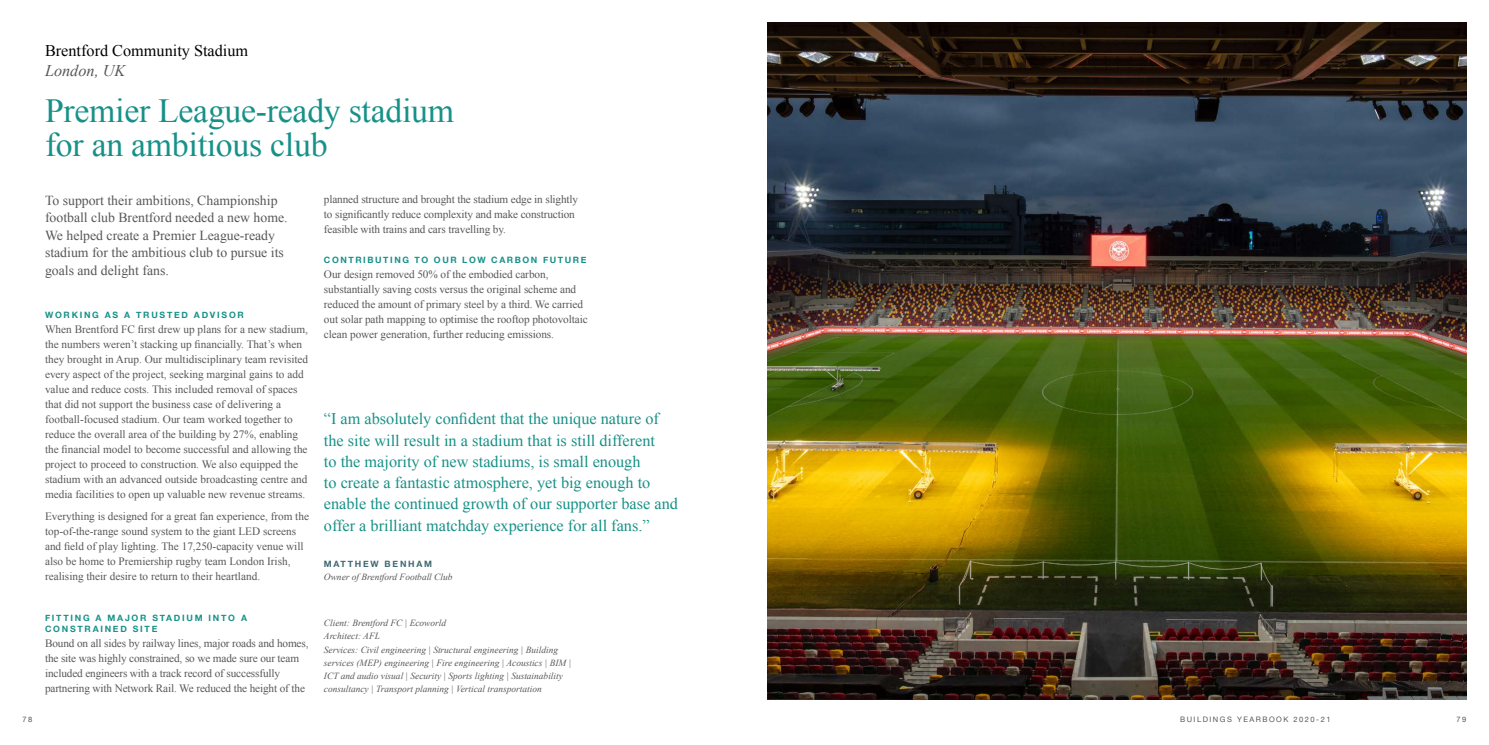
<style>
.page{position:relative;width:1489px;height:745px;background:#fff}
.page>*{position:absolute;margin:0;border:0;box-sizing:border-box;transform-origin:0 0}
.t1{font:33.75px/33.8px "Times New Roman";letter-spacing:-.01em;color:#179188}
.t2{font:16.25px/21.2px "Times New Roman";color:#179188}
.t3{font:16.25px "Times New Roman";color:#000}
.t4{font:italic 16.25px "Times New Roman";color:#575756}
.t5{font:13.75px/17.5px "Times New Roman";color:#575756}
.t6{font:11.25px/15px "Times New Roman";color:#575756}
.t7{font:italic 9.38px/13.1px "Times New Roman";color:#575756}
.t8{font:700 8.75px/11.2px "Helvetica Neue";letter-spacing:.2em;color:#179188}
.t9{font:700 8.75px "Helvetica Neue";letter-spacing:.18em;color:#179188}
.t10{font:700 8.75px "Helvetica Neue";letter-spacing:.2em;color:#416971}
.t11{font:7.5px "Helvetica Neue";letter-spacing:.2em;color:#575756}
</style>
<div class="page">
<img style="left:767px;top:23px;width:699px;height:676px">
<h2 class="t3" style="left:45px;top:40px;width:205px">Brentford Community Stadium</h2>
<h2 class="t4" style="left:45px;top:59px;width:82px">London, UK</h2>
<h1 class="t1" style="left:45px;top:93px;width:410px">Premier League-ready stadium for an ambitious club</h1>
<p class="t5" style="left:45px;top:191px;width:244px">To support their ambitions, Championship football club Brentford needed a new home.<br>We helped create a Premier League-ready stadium for the ambitious club to pursue its goals and delight fans.</p>
<p class="t8" style="left:45px;top:309px;width:200px">WORKING AS A TRUSTED ADVISOR</p>
<p class="t6" style="left:45px;top:321px;width:265px">When Brentford FC first drew up plans for a new stadium, the numbers weren’t stacking up financially. That’s when they brought in Arup. Our multidisciplinary team revisited every aspect of the project, seeking marginal gains to add value and reduce costs. This included removal of spaces that did not support the business case of delivering a football-focused stadium. Our team worked together to reduce the overall area of the building by 27%, enabling the financial model to become successful and allowing the project to proceed to construction. We also equipped the stadium with an advanced outside broadcasting centre and media facilities to open up valuable new revenue streams.</p>
<p class="t6" style="left:45px;top:508px;width:265px">Everything is designed for a great fan experience, from the top-of-the-range sound system to the giant LED screens and field of play lighting. The 17,250-capacity venue will also be home to Premiership rugby team London Irish, realising their desire to return to their heartland.</p>
<p class="t8" style="left:45px;top:611px;width:203px">FITTING A MAJOR STADIUM INTO A<br>CONSTRAINED SITE</p>
<p class="t6" style="left:45px;top:635px;width:265px">Bound on all sides by railway lines, major roads and homes, the site was highly constrained, so we made sure our team included engineers with a track record of successfully partnering with Network Rail. We reduced the height of the</p>
<p class="t6" style="left:324px;top:191px;width:256px">planned structure and brought the stadium edge in slightly to significantly reduce complexity and make construction feasible with trains and cars travelling by.</p>
<p class="t9" style="left:324px;top:252px;width:264px">CONTRIBUTING TO OUR LOW CARBON FUTURE</p>
<p class="t6" style="left:324px;top:266px;width:265px">Our design removed 50% of the embodied carbon, substantially saving costs versus the original scheme and reduced the amount of primary steel by a third. We carried out solar path mapping to optimise the rooftop photovoltaic clean power generation, further reducing emissions.</p>
<p class="t2" style="left:324px;top:407px;width:355px">“I am absolutely confident that the unique nature of the site will result in a stadium that is still different<br>to the majority of new stadiums, is small enough<br>to create a fantastic atmosphere, yet big enough to enable the continued growth of our supporter base and offer a brilliant matchday experience for all fans.”</p>
<p class="t10" style="left:324px;top:556px;width:110px">MATTHEW BENHAM</p>
<p class="t7" style="left:324px;top:569px;width:130px">Owner of Brentford Football Club</p>
<p class="t7" style="left:324px;top:616px;width:249px">Client: Brentford FC | Ecoworld<br>Architect: AFL<br>Services: Civil engineering | Structural engineering | Building services (MEP) engineering | Fire engineering | Acoustics | BIM | ICT and audio visual | Security | Sports lighting | Sustainability consultancy | Transport planning | Vertical transportation</p>
<p class="t11" style="left:22px;top:714px;width:11px">78</p>
<p class="t11" style="left:1179px;top:714px;width:152px">BUILDINGS YEARBOOK 2020-21</p>
<p class="t11" style="left:1456px;top:714px;width:11px">79</p>
</div>
